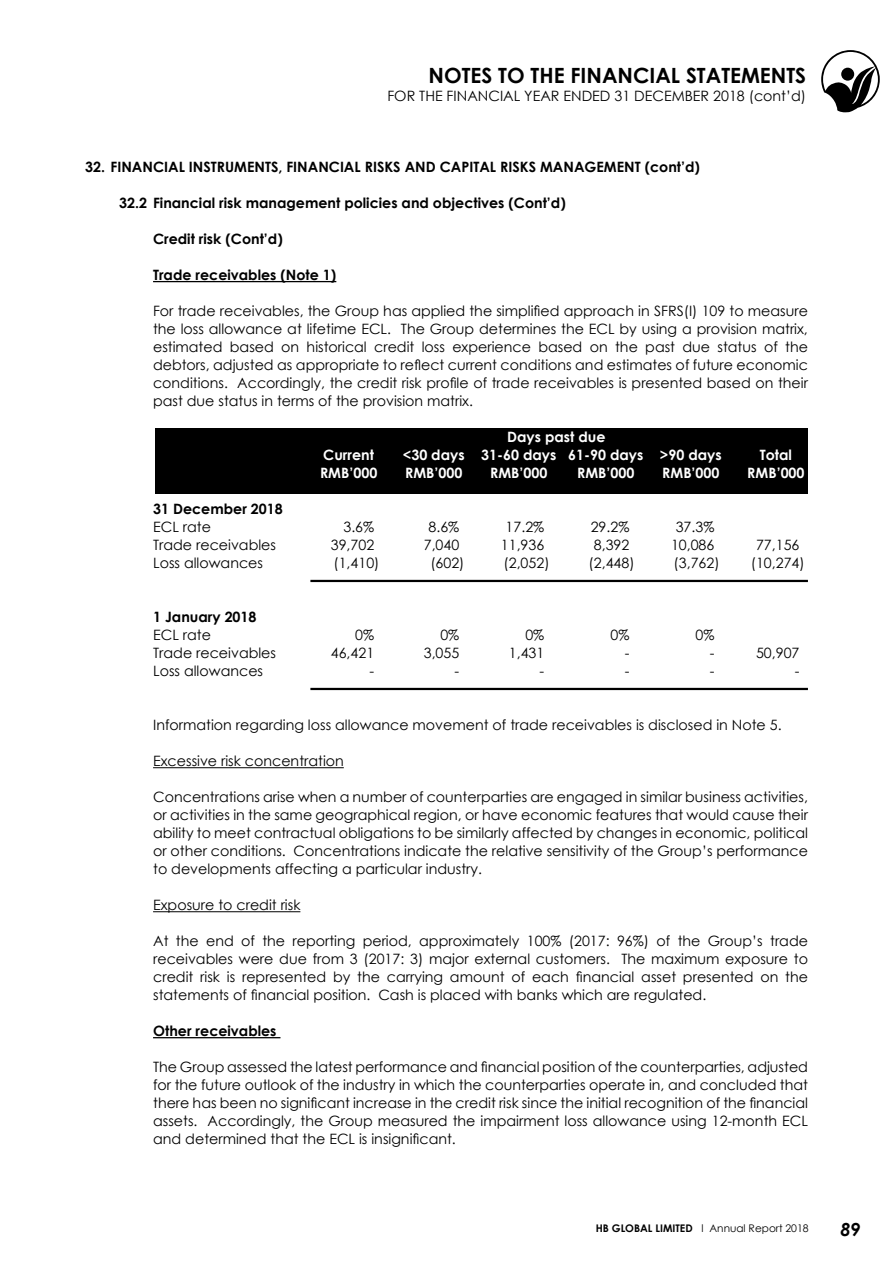
<style>
.page{position:relative;width:893px;height:1263px;background:#fff}
.page>*{position:absolute;margin:0;border:0;box-sizing:border-box;transform-origin:0 0}
.t1{font:700 21px "Century Gothic";color:#000}
.t2{font:italic 700 18px "Century Gothic";color:#000}
.t3{font:14.25px/18px "Century Gothic";color:#000;text-align:justify}
.t4{font:700 14.25px "Century Gothic";color:#000}
.t5{font:700 14.25px "Century Gothic";color:#fff}
.t6{font:10.5px "Century Gothic";color:#000}
.s1{font-weight:700}
</style>
<div class="page">
<svg style="left:821px;top:50px;width:59px;height:62px"></svg>
<div style="left:155px;top:428px;width:652px;height:65px;background:#000"></div>
<hr style="left:153px;top:281px;width:183px;height:1px;background:#000">
<hr style="left:310px;top:580px;width:498px;height:2px;background:#000">
<hr style="left:310px;top:688px;width:498px;height:2px;background:#000">
<hr style="left:153px;top:767px;width:191px;height:1px;background:#000">
<hr style="left:153px;top:911px;width:147px;height:1px;background:#000">
<hr style="left:153px;top:1037px;width:127px;height:1px;background:#000">
<h1 class="t1" style="left:429px;top:60px;width:379px">NOTES TO THE FINANCIAL STATEMENTS</h1>
<p class="t3" style="left:387px;top:87px;width:420px">FOR THE FINANCIAL YEAR ENDED 31 DECEMBER 2018 (cont’d)</p>
<p class="t4" style="left:85px;top:156px;width:616px">32. FINANCIAL INSTRUMENTS, FINANCIAL RISKS AND CAPITAL RISKS MANAGEMENT (cont’d)</p>
<p class="t4" style="left:119px;top:192px;width:448px">32.2 Financial risk management policies and objectives (Cont’d)</p>
<p class="t4" style="left:153px;top:228px;width:131px">Credit risk (Cont’d)</p>
<p class="t4" style="left:153px;top:264px;width:185px">Trade receivables (Note 1)</p>
<p class="t3" style="left:153px;top:302px;width:656px">For trade receivables, the Group has applied the simplified approach in SFRS(I) 109 to measure the loss allowance at lifetime ECL. The Group determines the ECL by using a provision matrix, estimated based on historical credit loss experience based on the past due status of the debtors, adjusted as appropriate to reflect current conditions and estimates of future economic conditions. Accordingly, the credit risk profile of trade receivables is presented based on their past due status in terms of the provision matrix.</p>
<p class="t5" style="left:507px;top:426px;width:100px">Days past due</p>
<p class="t5" style="left:323px;top:444px;width:52px">Current</p>
<p class="t5" style="left:403px;top:444px;width:320px">&lt;30 days 31-60 days 61-90 days &gt;90 days</p>
<p class="t5" style="left:760px;top:444px;width:34px">Total</p>
<p class="t5" style="left:320px;top:462px;width:59px">RMB’000</p>
<p class="t5" style="left:405px;top:462px;width:59px">RMB’000</p>
<p class="t5" style="left:490px;top:462px;width:59px">RMB’000</p>
<p class="t5" style="left:577px;top:462px;width:59px">RMB’000</p>
<p class="t5" style="left:662px;top:462px;width:59px">RMB’000</p>
<p class="t5" style="left:747px;top:462px;width:59px">RMB’000</p>
<p class="t4" style="left:153px;top:498px;width:131px">31 December 2018</p>
<p class="t3" style="left:153px;top:518px;width:59px">ECL rate</p>
<p class="t3" style="left:343px;top:518px;width:32px">3.6%</p>
<p class="t3" style="left:428px;top:518px;width:32px">8.6%</p>
<p class="t3" style="left:506px;top:518px;width:40px">17.2%</p>
<p class="t3" style="left:591px;top:518px;width:40px">29.2%</p>
<p class="t3" style="left:676px;top:518px;width:40px">37.3%</p>
<p class="t3" style="left:153px;top:536px;width:124px">Trade receivables</p>
<p class="t3" style="left:331px;top:536px;width:45px">39,702</p>
<p class="t3" style="left:424px;top:536px;width:37px">7,040</p>
<p class="t3" style="left:501px;top:536px;width:45px">11,936</p>
<p class="t3" style="left:594px;top:536px;width:37px">8,392</p>
<p class="t3" style="left:671px;top:536px;width:45px">10,086</p>
<p class="t3" style="left:756px;top:536px;width:45px">77,156</p>
<p class="t3" style="left:153px;top:554px;width:111px">Loss allowances</p>
<p class="t3" style="left:333px;top:554px;width:48px">(1,410)</p>
<p class="t3" style="left:430px;top:554px;width:36px">(602)</p>
<p class="t3" style="left:504px;top:554px;width:48px">(2,052)</p>
<p class="t3" style="left:589px;top:554px;width:48px">(2,448)</p>
<p class="t3" style="left:674px;top:554px;width:48px">(3,762)</p>
<p class="t3" style="left:751px;top:554px;width:55px">(10,274)</p>
<p class="t4" style="left:153px;top:606px;width:105px">1 January 2018</p>
<p class="t3" style="left:153px;top:626px;width:59px">ECL rate</p>
<p class="t3" style="left:355px;top:626px;width:20px">0%</p>
<p class="t3" style="left:440px;top:626px;width:20px">0%</p>
<p class="t3" style="left:525px;top:626px;width:20px">0%</p>
<p class="t3" style="left:610px;top:626px;width:20px">0%</p>
<p class="t3" style="left:695px;top:626px;width:20px">0%</p>
<p class="t3" style="left:153px;top:644px;width:124px">Trade receivables</p>
<p class="t3" style="left:331px;top:644px;width:45px">46,421</p>
<p class="t3" style="left:424px;top:644px;width:37px">3,055</p>
<p class="t3" style="left:509px;top:644px;width:37px">1,431</p>
<p class="t3" style="left:625px;top:644px;width:6px">-</p>
<p class="t3" style="left:710px;top:644px;width:6px">-</p>
<p class="t3" style="left:756px;top:644px;width:45px">50,907</p>
<p class="t3" style="left:153px;top:662px;width:111px">Loss allowances</p>
<p class="t3" style="left:370px;top:662px;width:6px">-</p>
<p class="t3" style="left:455px;top:662px;width:6px">-</p>
<p class="t3" style="left:540px;top:662px;width:6px">-</p>
<p class="t3" style="left:625px;top:662px;width:6px">-</p>
<p class="t3" style="left:710px;top:662px;width:6px">-</p>
<p class="t3" style="left:795px;top:662px;width:6px">-</p>
<p class="t3" style="left:153px;top:716px;width:630px">Information regarding loss allowance movement of trade receivables is disclosed in Note 5.</p>
<p class="t3" style="left:153px;top:752px;width:192px">Excessive risk concentration</p>
<p class="t3" style="left:153px;top:788px;width:656px">Concentrations arise when a number of counterparties are engaged in similar business activities, or activities in the same geographical region, or have economic features that would cause their ability to meet contractual obligations to be similarly affected by changes in economic, political or other conditions. Concentrations indicate the relative sensitivity of the Group’s performance to developments affecting a particular industry.</p>
<p class="t3" style="left:153px;top:896px;width:149px">Exposure to credit risk</p>
<p class="t3" style="left:153px;top:932px;width:656px">At the end of the reporting period, approximately 100% (2017: 96%) of the Group’s trade receivables were due from 3 (2017: 3) major external customers. The maximum exposure to credit risk is represented by the carrying amount of each financial asset presented on the statements of financial position. Cash is placed with banks which are regulated.</p>
<p class="t4" style="left:153px;top:1020px;width:125px">Other receivables</p>
<p class="t3" style="left:153px;top:1058px;width:656px">The Group assessed the latest performance and financial position of the counterparties, adjusted for the future outlook of the industry in which the counterparties operate in, and concluded that there has been no significant increase in the credit risk since the initial recognition of the financial assets. Accordingly, the Group measured the impairment loss allowance using 12-month ECL and determined that the ECL is insignificant.</p>
<p class="t6" style="left:596px;top:1221px;width:215px"><span class="s1">HB GLOBAL LIMITED</span> l Annual Report 2018</p>
<p class="t2" style="left:840px;top:1216px;width:22px">89</p>
</div>
